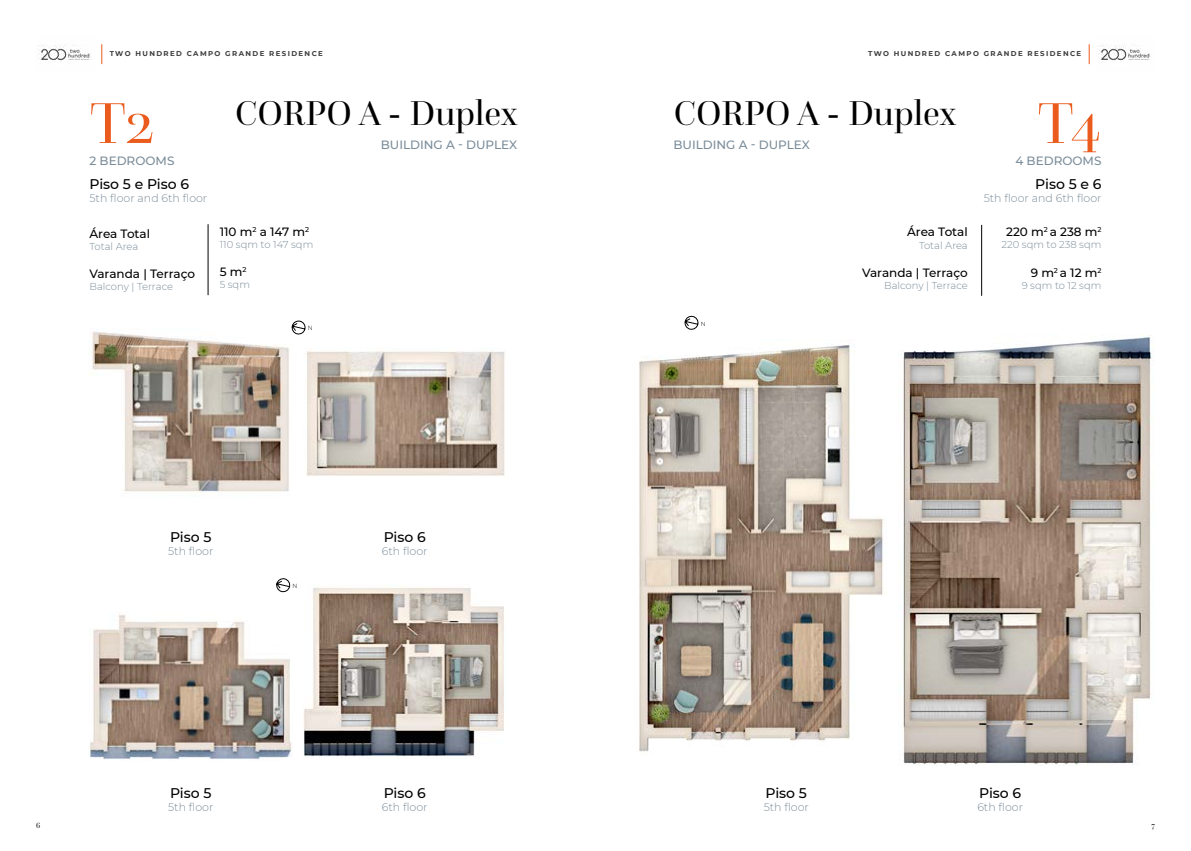
<style>
.page{position:relative;width:1191px;height:851px;background:#fff}
.page>*{position:absolute;margin:0;border:0;box-sizing:border-box;transform-origin:0 0}
.t1{font:60px "Questa Grande";color:#eb5b1d}
.t2{font:36px "Questa Grande";color:#000}
.t3{font:500 14px "Montserrat";color:#000}
.t4{font:500 12px "Montserrat";color:#000}
.t5{font:500 12px "Montserrat";color:#7a8c99}
.t6{font:300 11px "Montserrat";color:#7a8c99}
.t7{font:300 10px "Montserrat";color:#7a8c99}
.t8{font:8px "Questa Grande";color:#000}
.t9{font:700 7px "Montserrat";letter-spacing:.2em;color:#3d3d3d}
.t10{font:300 6px "Montserrat";color:#000}
</style>
<div class="page">
<img style="left:36px;top:44px;width:55px;height:17px">
<svg style="left:101px;top:44px;width:1px;height:20px"></svg>
<img style="left:1096px;top:44px;width:55px;height:17px">
<svg style="left:1088px;top:44px;width:1px;height:20px"></svg>
<img style="left:639px;top:345px;width:248px;height:407px">
<img style="left:901px;top:334px;width:253px;height:432px">
<hr style="left:207px;top:224px;width:1px;height:71px;background:#000">
<img style="left:91px;top:331px;width:198px;height:162px">
<img style="left:89px;top:612px;width:203px;height:148px">
<img style="left:304px;top:351px;width:201px;height:125px">
<img style="left:303px;top:586px;width:201px;height:172px">
<hr style="left:981px;top:225px;width:1px;height:71px;background:#000">
<svg style="left:291px;top:320px;width:15px;height:14px"></svg>
<svg style="left:276px;top:578px;width:14px;height:14px"></svg>
<svg style="left:684px;top:315px;width:14px;height:15px"></svg>
<p class="t9" style="left:110px;top:48px;width:215px">TWO HUNDRED CAMPO GRANDE RESIDENCE</p>
<p class="t9" style="left:868px;top:48px;width:215px">TWO HUNDRED CAMPO GRANDE RESIDENCE</p>
<h1 class="t1" style="left:89px;top:87px;width:67px">T2</h1>
<p class="t5" style="left:89px;top:152px;width:86px">2 BEDROOMS</p>
<h3 class="t3" style="left:89px;top:174px;width:101px">Piso 5 e Piso 6</h3>
<p class="t6" style="left:89px;top:190px;width:119px">5th floor and 6th floor</p>
<p class="t4" style="left:89px;top:225px;width:62px">Área Total</p>
<p class="t7" style="left:89px;top:239px;width:50px">Total Area</p>
<p class="t4" style="left:89px;top:266px;width:107px">Varanda | Terraço</p>
<p class="t7" style="left:89px;top:280px;width:85px">Balcony | Terrace</p>
<h2 class="t2" style="left:235px;top:91px;width:284px">CORPO A - Duplex</h2>
<h2 class="t2" style="left:674px;top:91px;width:284px">CORPO A - Duplex</h2>
<p class="t5" style="left:381px;top:136px;width:138px">BUILDING A - DUPLEX</p>
<p class="t5" style="left:673px;top:136px;width:138px">BUILDING A - DUPLEX</p>
<p class="t4" style="left:220px;top:223px;width:91px">110 m<sup>2</sup> a 147 m<sup>2</sup></p>
<p class="t7" style="left:220px;top:237px;width:95px">110 sqm to 147 sqm</p>
<p class="t4" style="left:220px;top:263px;width:28px">5 m<sup>2</sup></p>
<p class="t7" style="left:220px;top:278px;width:32px">5 sqm</p>
<p class="t10" style="left:308px;top:324px;width:6px">N</p>
<p class="t10" style="left:701px;top:319px;width:6px">N</p>
<p class="t4" style="left:907px;top:224px;width:62px">Área Total</p>
<p class="t7" style="left:919px;top:238px;width:50px">Total Area</p>
<p class="t4" style="left:862px;top:264px;width:107px">Varanda | Terraço</p>
<p class="t7" style="left:884px;top:279px;width:85px">Balcony | Terrace</p>
<h1 class="t1" style="left:1037px;top:87px;width:66px">T4</h1>
<p class="t5" style="left:1015px;top:152px;width:88px">4 BEDROOMS</p>
<h3 class="t3" style="left:1035px;top:174px;width:68px">Piso 5 e 6</h3>
<p class="t6" style="left:983px;top:190px;width:119px">5th floor and 6th floor</p>
<p class="t4" style="left:1006px;top:223px;width:97px">220 m<sup>2</sup> a 238 m<sup>2</sup></p>
<p class="t7" style="left:1001px;top:237px;width:101px">220 sqm to 238 sqm</p>
<p class="t4" style="left:1030px;top:264px;width:72px">9 m<sup>2</sup> a 12 m<sup>2</sup></p>
<p class="t7" style="left:1021px;top:279px;width:81px">9 sqm to 12 sqm</p>
<h3 class="t3" style="left:170px;top:527px;width:43px">Piso 5</h3>
<p class="t6" style="left:168px;top:543px;width:47px">5th floor</p>
<h3 class="t3" style="left:170px;top:783px;width:43px">Piso 5</h3>
<p class="t6" style="left:168px;top:799px;width:47px">5th floor</p>
<p class="t10" style="left:292px;top:581px;width:6px">N</p>
<h3 class="t3" style="left:384px;top:527px;width:44px">Piso 6</h3>
<p class="t6" style="left:382px;top:543px;width:47px">6th floor</p>
<h3 class="t3" style="left:384px;top:783px;width:44px">Piso 6</h3>
<p class="t6" style="left:382px;top:799px;width:47px">6th floor</p>
<h3 class="t3" style="left:765px;top:783px;width:43px">Piso 5</h3>
<p class="t6" style="left:763px;top:799px;width:47px">5th floor</p>
<h3 class="t3" style="left:979px;top:783px;width:44px">Piso 6</h3>
<p class="t6" style="left:977px;top:799px;width:47px">6th floor</p>
<p class="t8" style="left:36px;top:820px;width:6px">6</p>
<p class="t8" style="left:1151px;top:820px;width:5px">7</p>
</div>
